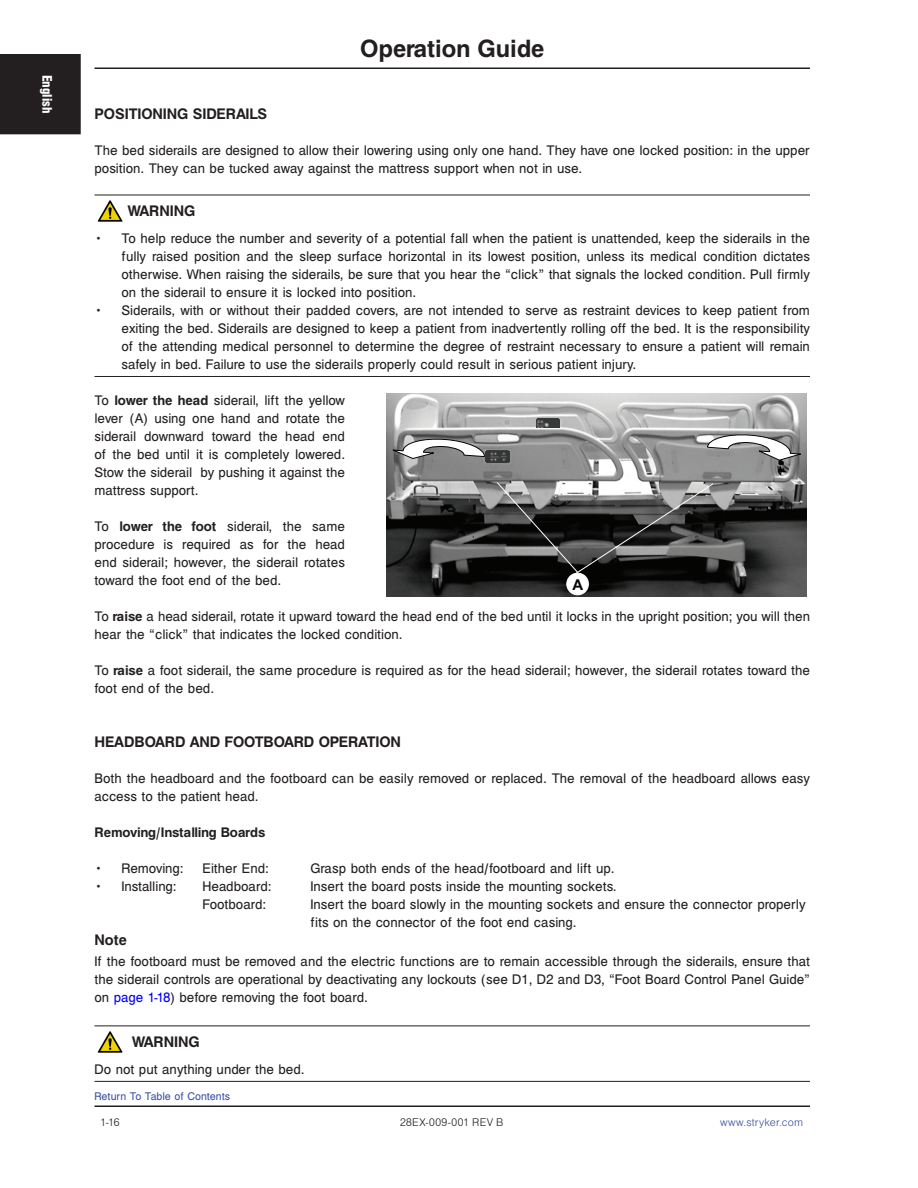
<style>
.page{position:relative;width:918px;height:1188px;background:#fff}
.page>*{position:absolute;margin:0;border:0;box-sizing:border-box;transform-origin:0 0}
.Page_Heading_2nd_pag{font:700 27px "Helen Pro";color:#231f20}
.Page_Sub-Heading_1{font:700 16.5px "Helen Pro";color:#231f20}
.CAUTION_-_WARNING{font:700 16.5px "Helen Pro";color:#231f20}
.NOTE{font:700 16.5px "Helen Pro";color:#231f20}
.CAUTION-WARNING_Text{font:15px/18px "Helen Pro";color:#231f20}
.t1{font:700 15px "Helen Pro";letter-spacing:-.015em;color:#231f20}
.t2{font:900 condensed 15px "Helen Pro";color:#fff}
.t3{font:700 15px "Arial";color:#040503}
.t4{font:12px "Helen Pro";color:#3853a3}
.t5{font:300 12px "Helen Pro";letter-spacing:.03em;color:#231f20}
.t6{font:300 12px "Helen Pro";letter-spacing:.02em;color:#3853a3}
.s1{font-weight:700}
.s2{color:#00f}
</style>
<div class="page">
<hr style="left:94px;top:1106px;width:716px;height:1px;background:#231f20">
<div style="left:0;top:54px;width:81px;height:80px;background:#231f20"></div>
<hr style="left:94px;top:195px;width:716px;height:1px;background:#231f20">
<hr style="left:94px;top:376px;width:716px;height:1px;background:#231f20">
<hr style="left:94px;top:1026px;width:716px;height:1px;background:#231f20">
<hr style="left:94px;top:1081px;width:716px;height:1px;background:#231f20">
<img style="left:98px;top:1031px;width:25px;height:22px">
<img style="left:386px;top:394px;width:421px;height:202px">
<svg style="left:389px;top:437px;width:96px;height:22px"></svg>
<svg style="left:707px;top:434px;width:98px;height:27px"></svg>
<div style="left:567px;top:573px;width:21px;height:22px;background:#fff;border-radius:50%"></div>
<div style="left:566px;top:573px;width:23px;height:22px;border:1px solid #fff;border-radius:50%"></div>
<svg style="left:496px;top:482px;width:218px;height:92px"></svg>
<img style="left:485px;top:450px;width:24px;height:12px">
<img style="left:537px;top:419px;width:23px;height:8px">
<img style="left:98px;top:200px;width:25px;height:22px">
<hr style="left:94px;top:68px;width:716px;height:1px;background:#231f20">
<p class="t2" style="left:56px;top:75px;width:40px;rotate:90deg">English</p>
<p class="Page_Heading_2nd_pag" style="left:360px;top:34px;width:186px">Operation Guide</p>
<p class="Page_Sub-Heading_1" style="left:94px;top:105px;width:174px">POSITIONING SIDERAILS</p>
<p class="CAUTION-WARNING_Text" style="left:94px;top:141px;width:717px">The bed siderails are designed to allow their lowering using only one hand. They have one locked position: in the upper position. They can be tucked away against the mattress support when not in use.</p>
<p class="CAUTION_-_WARNING" style="left:128px;top:203px;width:69px">WARNING</p>
<p class="CAUTION-WARNING_Text" style="left:122px;top:230px;width:690px;text-align:justify;text-indent:-27px">• To help reduce the number and severity of a potential fall when the patient is unattended, keep the siderails in the fully raised position and the sleep surface horizontal in its lowest position, unless its medical condition dictates otherwise. When raising the siderails, be sure that you hear the “click” that signals the locked condition. Pull firmly on the siderail to ensure it is locked into position.</p>
<p class="CAUTION-WARNING_Text" style="left:122px;top:302px;width:690px;text-align:justify;text-indent:-27px">• Siderails, with or without their padded covers, are not intended to serve as restraint devices to keep patient from exiting the bed. Siderails are designed to keep a patient from inadvertently rolling off the bed. It is the responsibility of the attending medical personnel to determine the degree of restraint necessary to ensure a patient will remain safely in bed. Failure to use the siderails properly could result in serious patient injury.</p>
<p class="CAUTION-WARNING_Text" style="left:94px;top:392px;width:252px">To <span class="s1">lower the head</span> siderail, lift the yellow lever (A) using one hand and rotate the siderail downward toward the head end of the bed until it is completely lowered.<br>Stow the siderail by pushing it against the mattress support.</p>
<p class="CAUTION-WARNING_Text" style="left:94px;top:518px;width:252px;text-align:justify">To <span class="s1">lower the foot</span> siderail, the same procedure is required as for the head end siderail; however, the siderail rotates toward the foot end of the bed.</p>
<p class="CAUTION-WARNING_Text" style="left:94px;top:608px;width:717px">To <span class="s1">raise</span> a head siderail, rotate it upward toward the head end of the bed until it locks in the upright position; you will then hear the “click” that indicates the locked condition.</p>
<p class="CAUTION-WARNING_Text" style="left:94px;top:662px;width:717px">To <span class="s1">raise</span> a foot siderail, the same procedure is required as for the head siderail; however, the siderail rotates toward the foot end of the bed.</p>
<p class="t3" style="left:573px;top:575px;width:12px">A</p>
<p class="Page_Sub-Heading_1" style="left:94px;top:734px;width:308px">HEADBOARD AND FOOTBOARD OPERATION</p>
<p class="CAUTION-WARNING_Text" style="left:94px;top:770px;width:717px">Both the headboard and the footboard can be easily removed or replaced. The removal of the headboard allows easy access to the patient head.</p>
<p class="t1" style="left:94px;top:825px;width:172px">Removing/Installing Boards</p>
<p class="CAUTION-WARNING_Text" style="left:94px;top:860px;width:91px">• Removing:</p>
<p class="CAUTION-WARNING_Text" style="left:202px;top:860px;width:68px">Either End:</p>
<p class="CAUTION-WARNING_Text" style="left:310px;top:860px;width:303px">Grasp both ends of the head/footboard and lift up.</p>
<p class="CAUTION-WARNING_Text" style="left:94px;top:878px;width:84px">• Installing:</p>
<p class="CAUTION-WARNING_Text" style="left:202px;top:878px;width:70px">Headboard:</p>
<p class="CAUTION-WARNING_Text" style="left:310px;top:878px;width:305px">Insert the board posts inside the mounting sockets.</p>
<p class="CAUTION-WARNING_Text" style="left:202px;top:896px;width:65px">Footboard:</p>
<p class="CAUTION-WARNING_Text" style="left:310px;top:896px;width:496px">Insert the board slowly in the mounting sockets and ensure the connector properly fits on the connector of the foot end casing.</p>
<p class="NOTE" style="left:94px;top:931px;width:34px">Note</p>
<p class="CAUTION-WARNING_Text" style="left:94px;top:952px;width:717px;text-align:justify">If the footboard must be removed and the electric functions are to remain accessible through the siderails, ensure that the siderail controls are operational by deactivating any lockouts (see D1, D2 and D3, “Foot Board Control Panel Guide” on <span class="s2">page 1-18</span>) before removing the foot board.</p>
<p class="CAUTION_-_WARNING" style="left:132px;top:1033px;width:69px">WARNING</p>
<p class="CAUTION-WARNING_Text" style="left:94px;top:1060px;width:209px">Do not put anything under the bed.</p>
<p class="t4" style="left:94px;top:1090px;width:137px">Return To Table of Contents</p>
<p class="t5" style="left:100px;top:1116px;width:21px">1-16</p>
<p class="t5" style="left:400px;top:1116px;width:105px">28EX-009-001 REV B</p>
<p class="t6" style="left:720px;top:1116px;width:85px">www.stryker.com</p>
</div>
